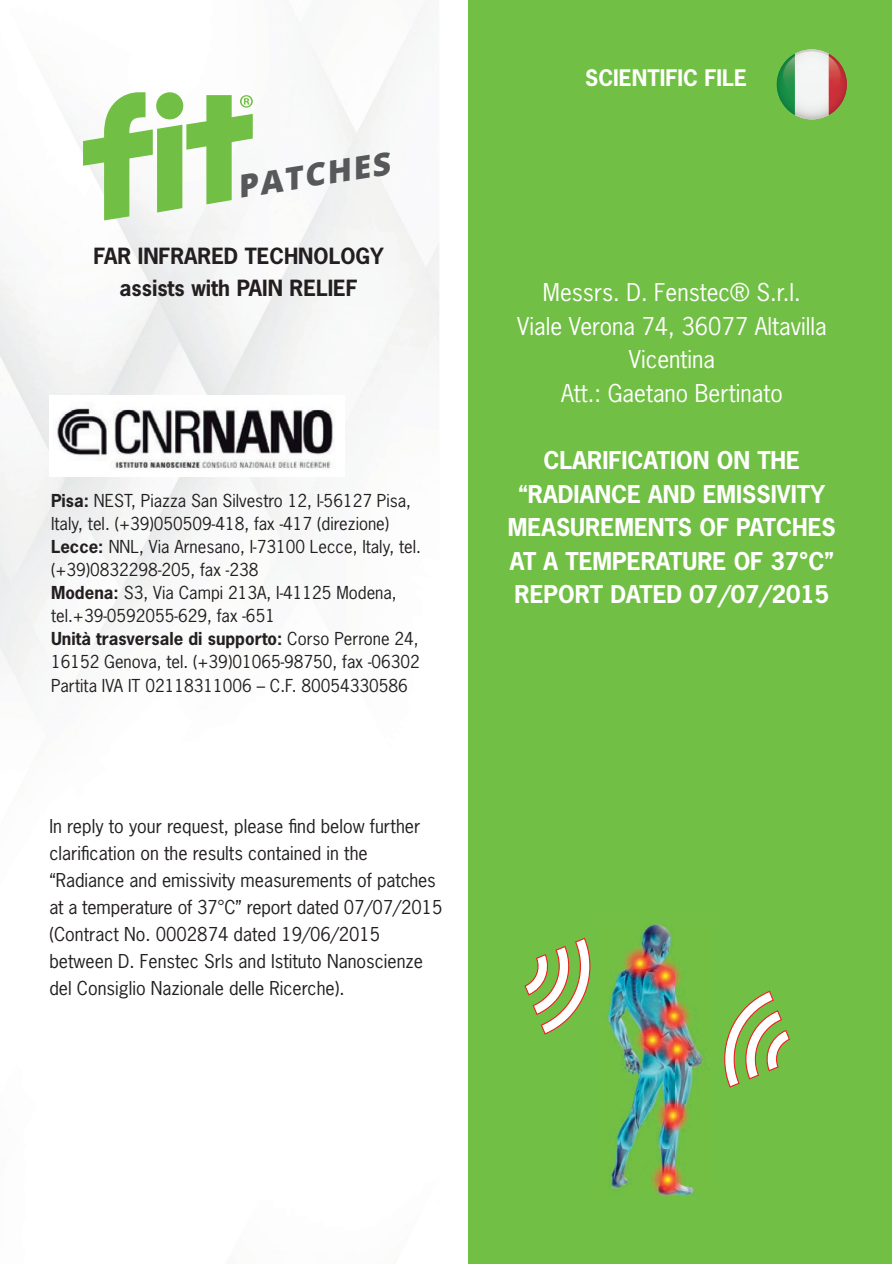
<style>
.page{position:relative;width:892px;height:1264px;background:#fff}
.page>*{position:absolute;margin:0;border:0;box-sizing:border-box;transform-origin:0 0}
.t1{font:italic 800 31.35px "Open Sans";color:#57585a}
.t2{font:700 23.1px/33.6px "News Gothic";color:#fff;text-align:center}
.t3{font:23.1px/33.6px "News Gothic";color:#fff;text-align:center}
.t4{font:700 21.45px "News Gothic";color:#fff}
.t5{font:700 21px/31.5px "News Gothic";color:#231f20;text-align:center}
.t6{font:18px/27px "News Gothic";color:#231f20}
.t7{font:16.8px/23.1px "News Gothic";color:#231f20}
.s1{font-weight:700}
</style>
<div class="page">
<div style="left:468px;top:0;width:424px;height:1264px;background:#71bf44"></div>
<svg style="left:83px;top:92px;width:170px;height:128px"></svg>
<img style="left:606px;top:924px;width:103px;height:271px">
<svg style="left:724px;top:990px;width:66px;height:97px"></svg>
<svg style="left:524px;top:937px;width:66px;height:97px"></svg>
<img style="left:777px;top:54px;width:18px;height:61px">
<img style="left:795px;top:49px;width:34px;height:70px">
<img style="left:829px;top:54px;width:18px;height:61px">
<img style="left:783px;top:56px;width:12px;height:40px">
<div style="left:795px;top:52px;width:34px;height:49px;background:#f3f5f4"></div>
<img style="left:829px;top:56px;width:12px;height:40px">
<img style="left:53px;top:401px;width:283px;height:70px">
<h1 class="t1" style="left:233px;top:163px;width:155px;rotate:-9deg">PATCHES</h1>
<p class="t5" style="left:93px;top:240px;width:292px">FAR INFRARED TECHNOLOGY assists with PAIN RELIEF</p>
<p class="t7" style="left:51px;top:488px;width:372px"><span class="s1">Pisa:</span> NEST, Piazza San Silvestro 12, I-56127 Pisa, Italy, tel. (+39)050509-418, fax -417 (direzione)<br><span class="s1">Lecce:</span> NNL, Via Arnesano, I-73100 Lecce, Italy, tel. (+39)0832298-205, fax -238<br><span class="s1">Modena:</span> S3, Via Campi 213A, I-41125 Modena, tel.+39-0592055-629, fax -651<br><span class="s1">Unità trasversale di supporto:</span> Corso Perrone 24, 16152 Genova, tel. (+39)01065-98750, fax -06302<br>Partita IVA IT 02118311006 – C.F. 80054330586</p>
<p class="t6" style="left:49px;top:811px;width:395px">In reply to your request, please find below further clarification on the results contained in the “Radiance and emissivity measurements of patches at a temperature of 37°C” report dated 07/07/2015 (Contract No. 0002874 dated 19/06/2015 between D. Fenstec Srls and Istituto Nanoscienze del Consiglio Nazionale delle Ricerche).</p>
<p class="t4" style="left:585px;top:64px;width:163px">SCIENTIFIC FILE</p>
<h2 class="t3" style="left:517px;top:275px;width:311px">Messrs. D. Fenstec® S.r.l.<br>Viale Verona 74, 36077 Altavilla<br>Vicentina<br>Att.: Gaetano Bertinato</h2>
<h2 class="t2" style="left:508px;top:443px;width:330px">CLARIFICATION ON THE “RADIANCE AND EMISSIVITY<br>MEASUREMENTS OF PATCHES<br>AT A TEMPERATURE OF 37°C”<br>REPORT DATED 07/07/2015</h2>
</div>
